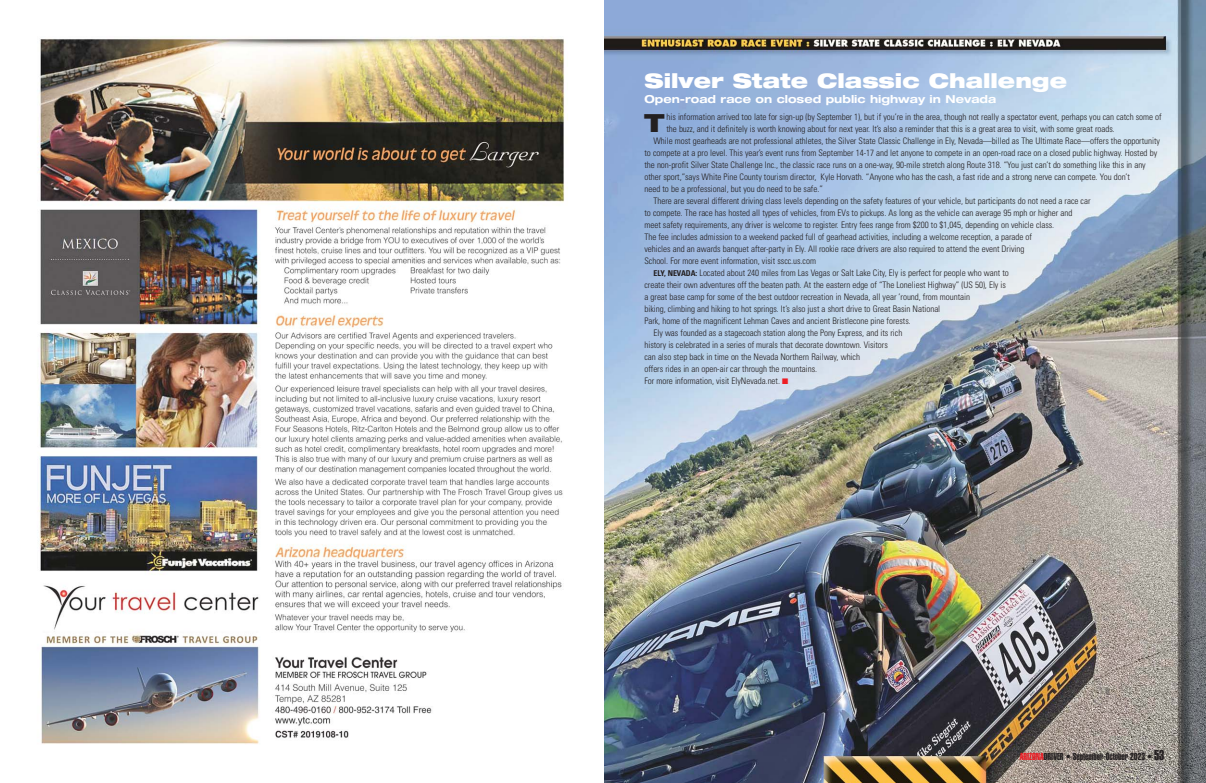
<style>
.page{position:relative;width:1206px;height:783px;background:#fff}
.page>*{position:absolute;margin:0;border:0;box-sizing:border-box;transform-origin:0 0}
.t1{font:900 expanded 25px "Helvetica Neue";color:#231f20}
.t2{font:900 expanded 20px "Helvetica Neue";color:#fff}
.t3{font:700 expanded 11px "Helvetica Neue";color:#fff}
.t4{font:10px "Helvetica Extra Compressed";color:#231f20}
.t5{font:300 condensed 9px "Univers";letter-spacing:-.005em;color:#231f20}
.s1{font-weight:700;font-size:8px}
.s2{color:#ed1c24}
.s3{font-size:14px}
</style>
<div class="page">
<img style="left:604px;top:0;width:602px;height:783px">
<img style="left:37px;top:37px;width:531px;height:707px">
<h2 class="t2" style="left:644px;top:73px;width:424px">Silver State Classic Challenge</h2>
<p class="t3" style="left:644px;top:95px;width:353px">Open-road race on closed public highway in Nevada</p>
<h1 class="t1" style="left:644px;top:114px;width:21px">T</h1>
<p class="t5" style="left:667px;top:114px;width:497px">his information arrived too late for sign-up (by September 1), but if you’re in the area, though not really a spectator event, perhaps you can catch some of</p>
<p class="t5" style="left:667px;top:126px;width:450px">the buzz, and it definitely is worth knowing about for next year. It’s also a reminder that this is a great area to visit, with some great roads.</p>
<p class="t5" style="left:654px;top:138px;width:508px">While most gearheads are not professional athletes, the Silver State Classic Challenge in Ely, Nevada—billed as The Ultimate Race—offers the opportunity</p>
<p class="t5" style="left:645px;top:150px;width:514px">to compete at a pro level. This year’s event runs from September 14-17 and let anyone to compete in an open-road race on a closed public highway. Hosted by</p>
<p class="t5" style="left:645px;top:162px;width:503px">the non-profit Silver State Challenge Inc., the classic race runs on a one-way, 90-mile stretch along Route 318. “You just can’t do something like this in any</p>
<p class="t5" style="left:645px;top:174px;width:487px">other sport,”says White Pine County tourism director, Kyle Horvath. “Anyone who has the cash, a fast ride and a strong nerve can compete. You don’t</p>
<p class="t5" style="left:645px;top:186px;width:180px">need to be a professional, but you do need to be safe.”</p>
<p class="t5" style="left:654px;top:197px;width:439px">There are several different driving class levels depending on the safety features of your vehicle, but participants do not need a race car</p>
<p class="t5" style="left:645px;top:209px;width:429px">to compete. The race has hosted all types of vehicles, from EVs to pickups. As long as the vehicle can average 95 mph or higher and</p>
<p class="t5" style="left:645px;top:221px;width:411px">meet safety requirements, any driver is welcome to register. Entry fees range from $200 to $1,045, depending on vehicle class.</p>
<p class="t5" style="left:645px;top:233px;width:389px">The fee includes admission to a weekend packed full of gearhead activities, including a welcome reception, a parade of</p>
<p class="t5" style="left:645px;top:245px;width:381px">vehicles and an awards banquet after-party in Ely. All rookie race drivers are also required to attend the event Driving</p>
<p class="t5" style="left:645px;top:257px;width:173px">School. For more event information, visit sscc.us.com</p>
<p class="t5" style="left:653px;top:270px;width:357px"><span class="s1">ELY, NEVADA:</span> Located about 240 miles from Las Vegas or Salt Lake City, Ely is perfect for people who want to</p>
<p class="t5" style="left:644px;top:282px;width:363px">create their own adventures off the beaten path. At the eastern edge of “The Loneliest Highway” (US 50), Ely is</p>
<p class="t5" style="left:644px;top:294px;width:327px">a great base camp for some of the best outdoor recreation in Nevada, all year ’round, from mountain</p>
<p class="t5" style="left:644px;top:306px;width:297px">biking, climbing and hiking to hot springs. It’s also just a short drive to Great Basin National</p>
<p class="t5" style="left:644px;top:318px;width:268px">Park, home of the magnificent Lehman Caves and ancient Bristlecone pine forests.</p>
<p class="t5" style="left:653px;top:330px;width:250px">Ely was founded as a stagecoach station along the Pony Express, and its rich</p>
<p class="t5" style="left:644px;top:342px;width:245px">history is celebrated in a series of murals that decorate downtown. Visitors</p>
<p class="t5" style="left:644px;top:353px;width:217px">can also step back in time on the Nevada Northern Railway, which</p>
<p class="t5" style="left:644px;top:365px;width:174px">offers rides in an open-air car through the mountains.</p>
<p class="t5" style="left:644px;top:377px;width:145px">For more information, visit ElyNevada.net. <span class="s2">■</span></p>
<p class="t4" style="left:1020px;top:753px;width:146px"><span class="s2">ARIZONA</span>DRIVER • September-October 2023 • <span class="s3">53</span></p>
</div>
